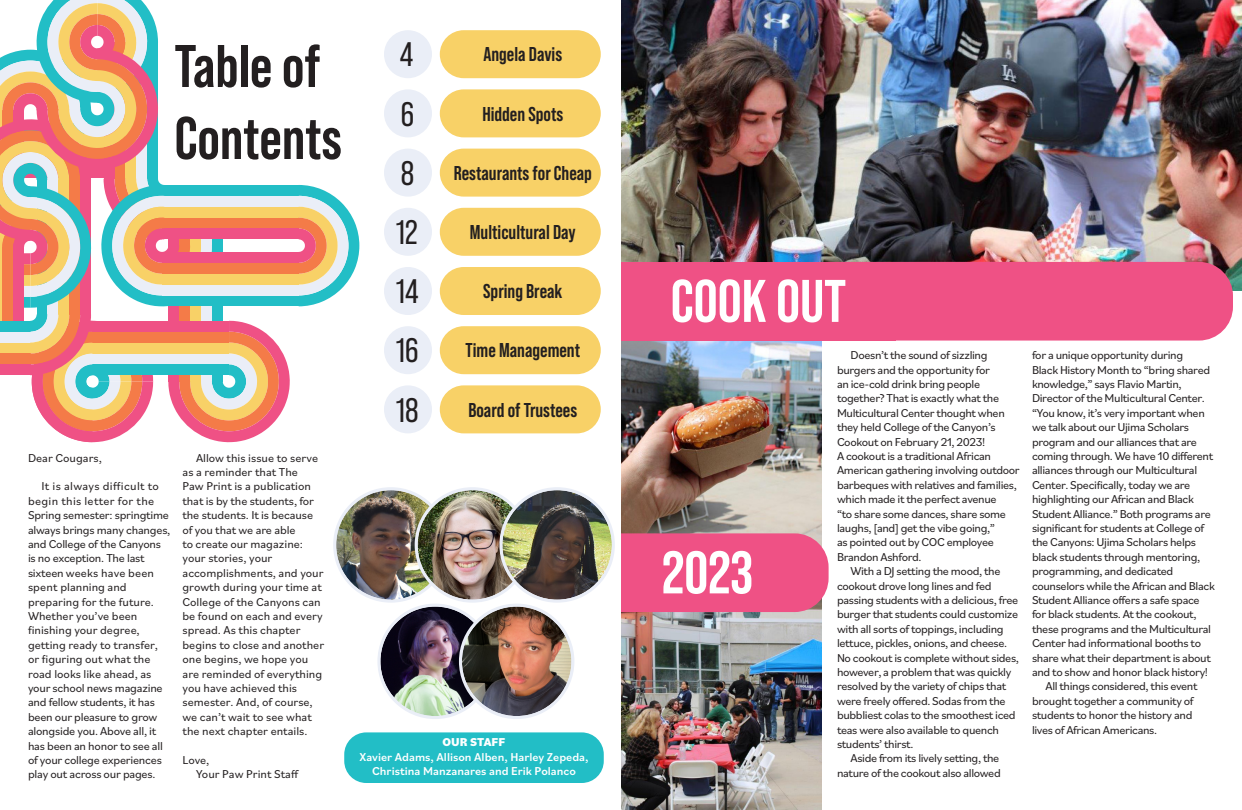
<style>
.page{position:relative;width:1242px;height:810px;background:#fff}
.page>*{position:absolute;margin:0;border:0;box-sizing:border-box;transform-origin:0 0}
.t1{font:700 60px/72px "Bebas Neue Pro";color:#231f20}
.t2{font:700 60px "Bebas Neue Pro";color:#fff}
.t3{font:34px/59.4px "Bebas Neue Pro";color:#231f20;text-align:justify}
.t4{font:700 20px "Bebas Neue Pro";color:#231f20}
.t5{font:12px/14.4px "Bilo";letter-spacing:-.03em;color:#231f20}
.t6{font:12px/14.4px "Bilo";color:#231f20}
.t7{font:500 12px/14.4px "Bilo";color:#fff;text-align:center}
.t8{font:800 12px "Bilo";color:#fff}
</style>
<div class="page">
<div style="left:384px;top:30px;width:48px;height:48px;background:#eaeef7;border-radius:50%"></div>
<div style="left:384px;top:208px;width:48px;height:48px;background:#eaeef7;border-radius:50%"></div>
<div style="left:384px;top:89px;width:48px;height:48px;background:#eaeef7;border-radius:50%"></div>
<div style="left:384px;top:267px;width:48px;height:48px;background:#eaeef7;border-radius:50%"></div>
<div style="left:384px;top:149px;width:48px;height:48px;background:#eaeef7;border-radius:50%"></div>
<div style="left:384px;top:326px;width:48px;height:48px;background:#eaeef7;border-radius:50%"></div>
<div style="left:384px;top:385px;width:48px;height:48px;background:#eaeef7;border-radius:50%"></div>
<div style="left:440px;top:30px;width:161px;height:48px;background:#f8d167;border-radius:24px"></div>
<div style="left:440px;top:89px;width:161px;height:48px;background:#f8d167;border-radius:24px"></div>
<div style="left:440px;top:149px;width:161px;height:48px;background:#f8d167;border-radius:24px"></div>
<div style="left:440px;top:208px;width:161px;height:48px;background:#f8d167;border-radius:24px"></div>
<div style="left:440px;top:267px;width:161px;height:48px;background:#f8d167;border-radius:24px"></div>
<div style="left:440px;top:326px;width:161px;height:48px;background:#f8d167;border-radius:24px"></div>
<div style="left:440px;top:385px;width:161px;height:48px;background:#f8d167;border-radius:24px"></div>
<div style="left:344px;top:732px;width:260px;height:51px;background:#22bec6;border-radius:22px"></div>
<img style="left:336px;top:490px;width:110px;height:110px;border-radius:55px">
<div style="left:333px;top:487px;width:116px;height:116px;border:3px solid #eaeef7;border-radius:50%"></div>
<div style="left:379px;top:605px;width:112px;height:113px;background:#eaeef7;border-radius:50%"></div>
<img style="left:380px;top:607px;width:110px;height:109px;border-radius:55px">
<div style="left:377px;top:604px;width:116px;height:115px;border:3px solid #eaeef7;border-radius:50%"></div>
<img style="left:418px;top:491px;width:105px;height:108px">
<div style="left:415px;top:487px;width:115px;height:116px;border:3px solid #eaeef7;border-radius:50%"></div>
<svg style="left:460px;top:605px;width:113px;height:113px"></svg>
<img style="left:462px;top:607px;width:109px;height:109px;border-radius:55px">
<div style="left:459px;top:604px;width:115px;height:115px;border:3px solid #eaeef7;border-radius:50%"></div>
<img style="left:502px;top:490px;width:110px;height:110px;border-radius:55px">
<div style="left:499px;top:487px;width:116px;height:116px;border:3px solid #eaeef7;border-radius:50%"></div>
<div style="left:212px;top:227px;width:11px;height:155px;background:#22bec6"></div>
<div style="left:201px;top:227px;width:11px;height:155px;background:#eaeef7"></div>
<div style="left:190px;top:227px;width:11px;height:155px;background:#f8d167"></div>
<div style="left:179px;top:227px;width:11px;height:155px;background:#f47b48"></div>
<div style="left:168px;top:227px;width:11px;height:155px;background:#ef5185"></div>
<div style="left:162px;top:185px;width:137px;height:11px;background:#22bec6"></div>
<div style="left:162px;top:196px;width:137px;height:11px;background:#eaeef7"></div>
<div style="left:162px;top:207px;width:137px;height:11px;background:#f8d167"></div>
<div style="left:162px;top:218px;width:137px;height:11px;background:#f47b48"></div>
<div style="left:162px;top:229px;width:137px;height:10px;background:#ef5185"></div>
<div style="left:92px;top:364px;width:137px;height:11px;background:#22bec6"></div>
<div style="left:92px;top:353px;width:137px;height:11px;background:#eaeef7"></div>
<div style="left:92px;top:343px;width:137px;height:10px;background:#f8d167"></div>
<div style="left:92px;top:332px;width:137px;height:11px;background:#f47b48"></div>
<div style="left:92px;top:321px;width:137px;height:11px;background:#ef5185"></div>
<div style="left:0;top:321px;width:30px;height:11px;background:#22bec6"></div>
<div style="left:0;top:332px;width:30px;height:11px;background:#eaeef7"></div>
<div style="left:0;top:343px;width:30px;height:10px;background:#f8d167"></div>
<div style="left:0;top:353px;width:30px;height:11px;background:#f47b48"></div>
<div style="left:0;top:364px;width:30px;height:11px;background:#ef5185"></div>
<div style="left:37px;top:179px;width:10px;height:136px;background:#22bec6"></div>
<div style="left:47px;top:179px;width:11px;height:136px;background:#eaeef7"></div>
<div style="left:58px;top:179px;width:11px;height:136px;background:#f8d167"></div>
<div style="left:69px;top:179px;width:11px;height:136px;background:#f47b48"></div>
<div style="left:80px;top:179px;width:11px;height:136px;background:#ef5185"></div>
<hr style="left:0;top:110px;width:2px;height:211px;background:#f8d167">
<div style="left:2px;top:110px;width:11px;height:211px;background:#f47b48"></div>
<div style="left:13px;top:110px;width:11px;height:211px;background:#ef5185"></div>
<svg style="left:299px;top:185px;width:60px;height:121px"></svg>
<svg style="left:30px;top:315px;width:123px;height:127px"></svg>
<svg style="left:0;top:0;width:223px;height:308px"></svg>
<svg style="left:168px;top:321px;width:122px;height:121px"></svg>
<div style="left:162px;top:295px;width:137px;height:11px;background:#22bec6"></div>
<div style="left:162px;top:285px;width:137px;height:10px;background:#eaeef7"></div>
<div style="left:162px;top:274px;width:137px;height:11px;background:#f8d167"></div>
<div style="left:162px;top:263px;width:137px;height:11px;background:#f47b48"></div>
<div style="left:162px;top:252px;width:137px;height:11px;background:#ef5185"></div>
<img style="left:621px;top:0;width:621px;height:291px">
<img style="left:621px;top:341px;width:200px;height:192px">
<img style="left:621px;top:612px;width:200px;height:198px">
<div style="left:621px;top:533px;width:208px;height:79px;background:#ef5185"></div>
<div style="left:796px;top:262px;width:437px;height:79px;background:#ef5185;border-radius:34px"></div>
<div style="left:621px;top:262px;width:203px;height:79px;background:#ef5185"></div>
<h1 class="t1" style="left:175px;top:29px;width:169px">Table of<br>Contents</h1>
<p class="t3" style="left:400px;top:25px;width:16px">4<br>6<br>8</p>
<p class="t3" style="left:396px;top:203px;width:23px">12</p>
<p class="t3" style="left:396px;top:262px;width:24px">14</p>
<p class="t3" style="left:396px;top:321px;width:24px">16<br>18</p>
<p class="t4" style="left:483px;top:43px;width:80px">Angela Davis</p>
<p class="t4" style="left:482px;top:102px;width:82px">Hidden Spots</p>
<p class="t4" style="left:454px;top:161px;width:140px">Restaurants for Cheap</p>
<p class="t4" style="left:470px;top:221px;width:107px">Multicultural Day</p>
<p class="t4" style="left:483px;top:280px;width:81px">Spring Break</p>
<p class="t4" style="left:466px;top:339px;width:116px">Time Management</p>
<p class="t4" style="left:468px;top:398px;width:110px">Board of Trustees</p>
<p class="t6" style="left:28px;top:450px;width:75px">Dear Cougars,</p>
<p class="t5" style="left:28px;top:479px;width:144px;text-indent:14px">It is always difficult to begin this letter for the<br>Spring semester: springtime always brings many changes, and College of the Canyons is no exception. The last sixteen weeks have been spent planning and preparing for the future.<br>Whether you’ve been finishing your degree, getting ready to transfer, or figuring out what the road looks like ahead, as your school news magazine and fellow students, it has been our pleasure to grow alongside you. Above all, it has been an honor to see all of your college experiences play out across our pages.</p>
<p class="t6" style="left:183px;top:450px;width:143px;text-indent:14px">Allow this issue to serve as a reminder that The<br>Paw Print is a publication that is by the students, for the students. It is because of you that we are able<br>to create our magazine: your stories, your accomplishments, and your growth during your time at<br>College of the Canyons can be found on each and every spread. As this chapter begins to close and another one begins, we hope you are reminded of everything you have achieved this semester. And, of course, we can’t wait to see what the next chapter entails.</p>
<p class="t6" style="left:196px;top:752px;width:104px;text-indent:-14px">Love,<br>Your Paw Print Staff</p>
<p class="t8" style="left:443px;top:734px;width:64px">OUR STAFF</p>
<p class="t7" style="left:359px;top:749px;width:231px">Xavier Adams, Allison Alben, Harley Zepeda,<br>Christina Manzanares and Erik Polanco</p>
<p class="t2" style="left:671px;top:267px;width:177px">COOK OUT</p>
<p class="t2" style="left:662px;top:538px;width:92px">2023</p>
<p class="t5" style="left:837px;top:348px;width:184px;text-indent:14px">Doesn’t the sound of sizzling burgers and the opportunity for<br>an ice-cold drink bring people together? That is exactly what the<br>Multicultural Center thought when they held College of the Canyon’s<br>Cookout on February 21, 2023!<br>A cookout is a traditional African<br>American gathering involving outdoor barbeques with relatives and families, which made it the perfect avenue<br>“to share some dances, share some laughs, [and] get the vibe going,”<br>as pointed out by COC employee<br>Brandon Ashford.</p>
<p class="t5" style="left:837px;top:564px;width:183px;text-indent:14px">With a DJ setting the mood, the cookout drove long lines and fed passing students with a delicious, free burger that students could customize with all sorts of toppings, including lettuce, pickles, onions, and cheese.<br>No cookout is complete without sides, however, a problem that was quickly resolved by the variety of chips that were freely offered. Sodas from the bubbliest colas to the smoothest iced teas were also available to quench students’ thirst.</p>
<p class="t5" style="left:837px;top:751px;width:165px;text-align:right">Aside from its lively setting, the nature of the cookout also allowed</p>
<p class="t5" style="left:1032px;top:348px;width:185px">for a unique opportunity during<br>Black History Month to “bring shared knowledge,” says Flavio Martin, Director of the Multicultural Center. “You know, it’s very important when we talk about our Ujima Scholars program and our alliances that are coming through. We have 10 different alliances through our Multicultural Center. Specifically, today we are highlighting our African and Black Student Alliance.” Both programs are significant for students at College of the Canyons: Ujima Scholars helps black students through mentoring, programming, and dedicated counselors while the African and Black Student Alliance offers a safe space for black students. At the cookout, these programs and the Multicultural Center had informational booths to share what their department is about and to show and honor black history!</p>
<p class="t5" style="left:1032px;top:679px;width:167px;text-indent:14px">All things considered, this event brought together a community of students to honor the history and lives of African Americans.</p>
</div>
